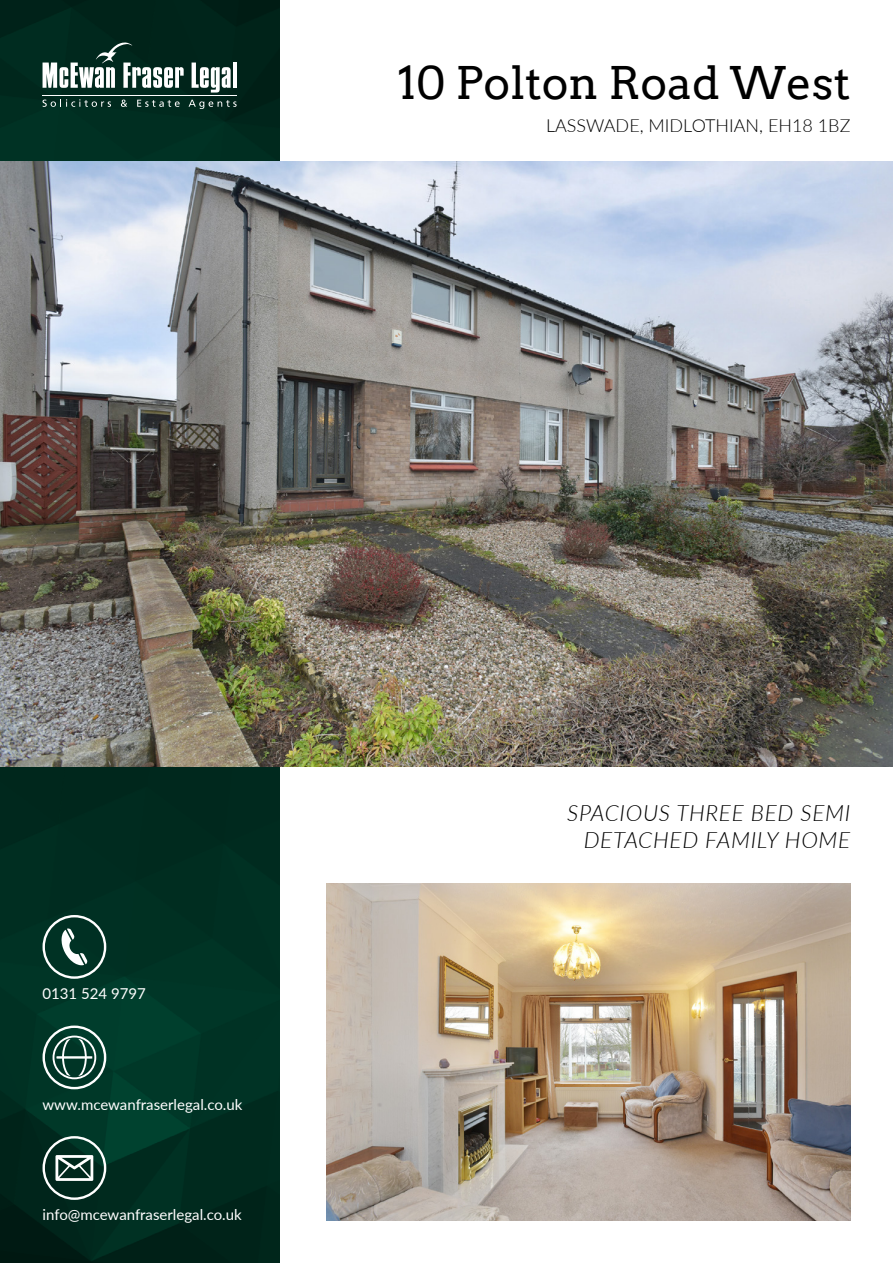
<style>
.page{position:relative;width:893px;height:1263px;background:#fff}
.page>*{position:absolute;margin:0;border:0;box-sizing:border-box;transform-origin:0 0}
.t1{font:45px "Arvo";color:#000}
.t2{font:italic 300 22.5px/27px "Lato";letter-spacing:.03em;color:#000;text-align:right}
.t3{font:300 18px "Lato";color:#000}
.t4{font:15px "Lato";color:#fff}
</style>
<div class="page">
<img style="left:0;top:0;width:279px;height:1263px">
<img style="left:0;top:162px;width:893px;height:605px">
<svg style="left:43px;top:43px;width:141px;height:45px"></svg>
<svg style="left:192px;top:63px;width:39px;height:30px"></svg>
<hr style="left:233px;top:63px;width:4px;height:25px;background:#fff">
<hr style="left:43px;top:95px;width:194px;height:1px;background:#fff">
<svg style="left:43px;top:99px;width:68px;height:8px"></svg>
<svg style="left:121px;top:100px;width:6px;height:7px"></svg>
<svg style="left:137px;top:100px;width:43px;height:7px"></svg>
<svg style="left:189px;top:100px;width:48px;height:9px"></svg>
<img style="left:326px;top:883px;width:524px;height:337px">
<svg style="left:43px;top:915px;width:63px;height:64px;background:#335a4f"></svg>
<svg style="left:43px;top:1025px;width:63px;height:64px;background:#3a6559"></svg>
<svg style="left:43px;top:1136px;width:63px;height:64px;background:#3a5b52"></svg>
<h1 class="t1" style="left:398px;top:55px;width:454px">10 Polton Road West</h1>
<p class="t3" style="left:546px;top:113px;width:306px">LASSWADE, MIDLOTHIAN, EH18 1BZ</p>
<p class="t4" style="left:43px;top:983px;width:105px">0131 524 9797</p>
<p class="t4" style="left:43px;top:1094px;width:201px">www.mcewanfraserlegal.co.uk</p>
<p class="t4" style="left:43px;top:1204px;width:201px">info@mcewanfraserlegal.co.uk</p>
<h2 class="t2" style="left:567px;top:798px;width:285px">SPACIOUS THREE BED SEMI<br>DETACHED FAMILY HOME</h2>
</div>
